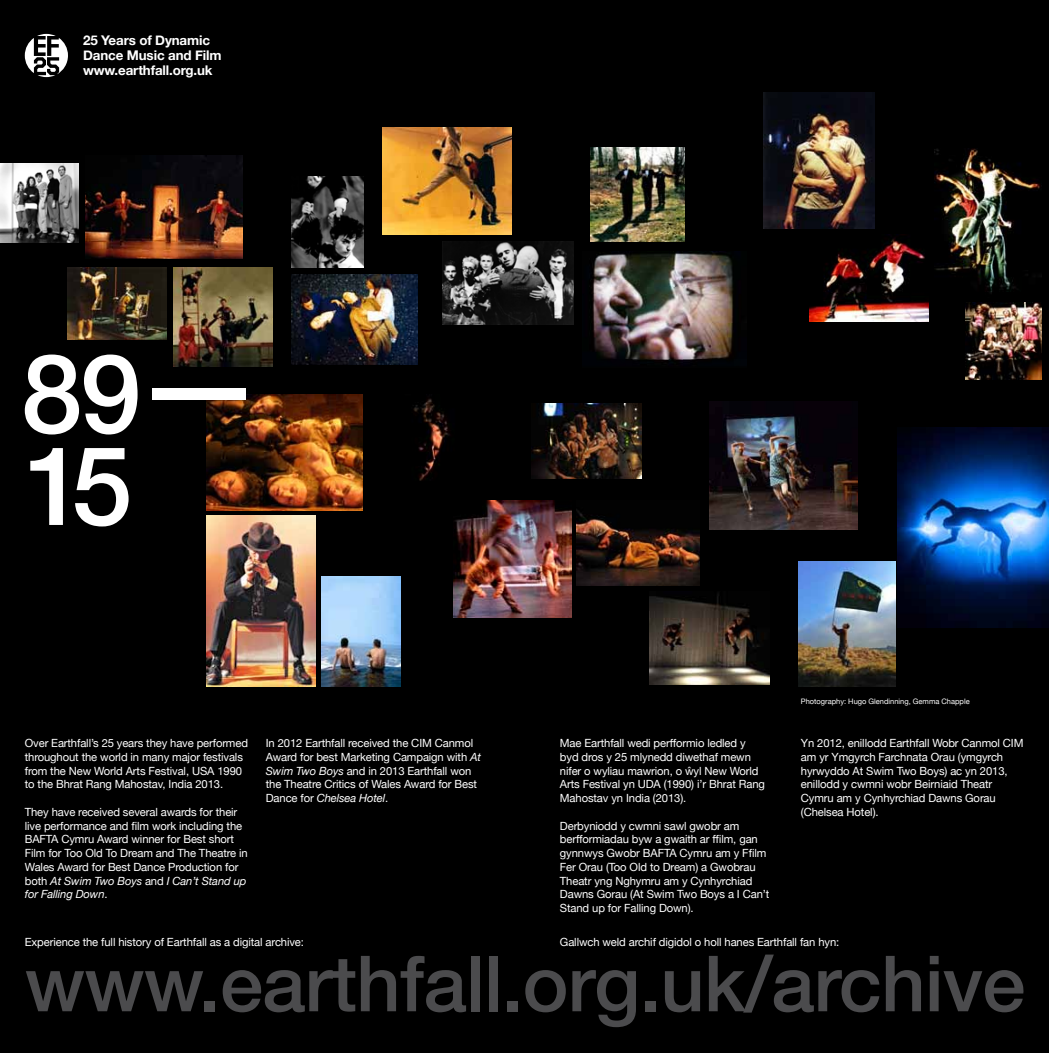
<style>
.page{position:relative;width:1049px;height:1053px;background:#fff}
.page>*{position:absolute;margin:0;border:0;box-sizing:border-box;transform-origin:0 0}
.t1{font:500 77.5px "Helvetica Neue";letter-spacing:-.01em;color:#4b4b4d}
.t2{font:700 13.38px/15px "Helvetica Neue";letter-spacing:-.01em;color:#fff}
.t3{font:11.25px/13.8px "Helvetica Neue";letter-spacing:-.01em;color:#fff}
.t4{font:7.5px "Helvetica Neue";color:#fff}
.s1{font-style:italic}
</style>
<div class="page">
<div style="left:0;top:0;width:1049px;height:1052px;background:#000"></div>
<img style="left:0;top:164px;width:79px;height:78px">
<img style="left:68px;top:267px;width:98px;height:72px">
<img style="left:86px;top:155px;width:156px;height:103px">
<img style="left:174px;top:267px;width:98px;height:99px">
<img style="left:291px;top:176px;width:72px;height:91px">
<img style="left:291px;top:274px;width:127px;height:91px">
<img style="left:382px;top:128px;width:129px;height:106px">
<img style="left:443px;top:241px;width:130px;height:83px">
<img style="left:589px;top:251px;width:151px;height:114px">
<img style="left:591px;top:148px;width:93px;height:93px">
<img style="left:810px;top:234px;width:118px;height:87px">
<img style="left:764px;top:92px;width:110px;height:137px">
<img style="left:934px;top:148px;width:107px;height:145px">
<img style="left:206px;top:394px;width:156px;height:116px">
<img style="left:206px;top:515px;width:110px;height:171px">
<img style="left:322px;top:576px;width:78px;height:110px">
<img style="left:965px;top:302px;width:77px;height:77px">
<img style="left:413px;top:398px;width:37px;height:83px">
<img style="left:454px;top:500px;width:117px;height:118px">
<img style="left:531px;top:404px;width:110px;height:75px">
<img style="left:577px;top:510px;width:123px;height:76px">
<img style="left:649px;top:593px;width:120px;height:91px">
<img style="left:709px;top:401px;width:149px;height:128px">
<img style="left:898px;top:428px;width:151px;height:199px">
<img style="left:798px;top:562px;width:98px;height:124px">
<svg style="left:25px;top:354px;width:113px;height:80px"></svg>
<div style="left:152px;top:388px;width:94px;height:12px;background:#fff"></div>
<svg style="left:30px;top:448px;width:33px;height:77px"></svg>
<svg style="left:75px;top:448px;width:54px;height:78px"></svg>
<svg style="left:25px;top:34px;width:43px;height:43px"></svg>
<p class="t2" style="left:83px;top:33px;width:140px">25 Years of Dynamic<br>Dance Music and Film www.earthfall.org.uk</p>
<p class="t3" style="left:25px;top:736px;width:225px">Over Earthfall’s 25 years they have performed throughout the world in many major festivals from the New World Arts Festival, USA 1990 to the Bhrat Rang Mahostav, India 2013.</p>
<p class="t3" style="left:25px;top:805px;width:224px">They have received several awards for their live performance and film work including the BAFTA Cymru Award winner for Best short Film for Too Old To Dream and The Theatre in Wales Award for Best Dance Production for both <span class="s1">At Swim Two Boys</span> and <span class="s1">I Can’t Stand up for Falling Down</span>.</p>
<p class="t3" style="left:266px;top:736px;width:217px">In 2012 Earthfall received the CIM Canmol Award for best Marketing Campaign with <span class="s1">At Swim Two Boys</span> and in 2013 Earthfall won the Theatre Critics of Wales Award for Best Dance for <span class="s1">Chelsea Hotel</span>.</p>
<p class="t3" style="left:560px;top:736px;width:206px">Mae Earthfall wedi perfformio ledled y byd dros y 25 mlynedd diwethaf mewn nifer o wyliau mawrion, o ŵyl New World Arts Festival yn UDA (1990) i’r Bhrat Rang Mahostav yn India (2013).</p>
<p class="t3" style="left:560px;top:819px;width:211px">Derbyniodd y cwmni sawl gwobr am berfformiadau byw a gwaith ar ffilm, gan gynnwys Gwobr BAFTA Cymru am y Ffilm Fer Orau (Too Old to Dream) a Gwobrau Theatr yng Nghymru am y Cynhyrchiad Dawns Gorau (At Swim Two Boys a I Can’t Stand up for Falling Down).</p>
<p class="t4" style="left:801px;top:695px;width:170px">Photography: Hugo Glendinning, Gemma Chapple</p>
<p class="t3" style="left:801px;top:736px;width:224px">Yn 2012, enillodd Earthfall Wobr Canmol CIM am yr Ymgyrch Farchnata Orau (ymgyrch hyrwyddo At Swim Two Boys) ac yn 2013, enillodd y cwmni wobr Beirniaid Theatr Cymru am y Cynhyrchiad Dawns Gorau (Chelsea Hotel).</p>
<p class="t3" style="left:25px;top:936px;width:281px">Experience the full history of Earthfall as a digital archive:</p>
<p class="t3" style="left:560px;top:936px;width:281px">Gallwch weld archif digidol o holl hanes Earthfall fan hyn:</p>
<h1 class="t1" style="left:25px;top:921px;width:1002px">www.earthfall.org.uk/archive</h1>
</div>
